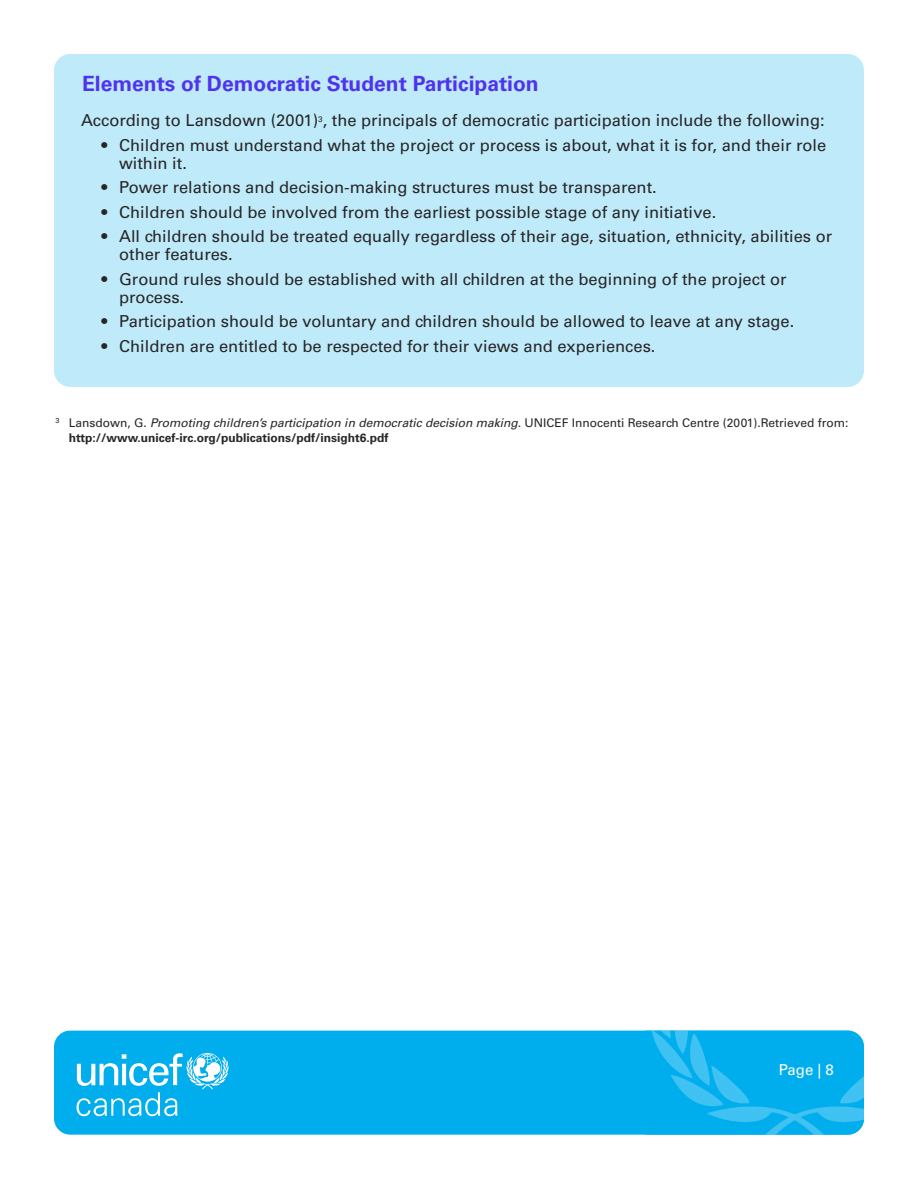
<style>
.page{position:relative;width:918px;height:1188px;background:#fff}
.page>*{position:absolute;margin:0;border:0;box-sizing:border-box;transform-origin:0 0}
.t1{font:700 21px "Univers LT Std";color:#4f33ed}
.t2{font:16.5px/18px "Univers LT Std";color:#272627}
.t3{font:15px "Univers LT Std";color:#fff}
.t4{font:12px/15px "Univers LT Std";color:#272627}
.s1{font-style:italic}
.s2{font-weight:700}
</style>
<div class="page">
<div style="left:54px;top:54px;width:810px;height:333px;background:#bfeafa;border-radius:16px"></div>
<div style="left:54px;top:1031px;width:810px;height:104px;background:#00aded;border-radius:16px"></div>
<svg style="left:77px;top:1053px;width:152px;height:63px"></svg>
<img style="left:645px;top:1030px;width:206px;height:17px">
<img style="left:848px;top:1031px;width:16px;height:104px">
<p class="t1" style="left:82px;top:76px;width:458px">Elements of Democratic Student Participation</p>
<p class="t2" style="left:81px;top:113px;width:745px">According to Lansdown (2001)<sup>3</sup>, the principals of democratic participation include the following:</p>
<p class="t2" style="left:119px;top:138px;width:709px;text-indent:-18px">• Children must understand what the project or process is about, what it is for, and their role within it.</p>
<p class="t2" style="left:101px;top:180px;width:557px">• Power relations and decision-making structures must be transparent.</p>
<p class="t2" style="left:101px;top:205px;width:616px">• Children should be involved from the earliest possible stage of any initiative.</p>
<p class="t2" style="left:119px;top:229px;width:715px;text-indent:-18px">• All children should be treated equally regardless of their age, situation, ethnicity, abilities or other features.</p>
<p class="t2" style="left:119px;top:271px;width:669px;text-indent:-18px">• Ground rules should be established with all children at the beginning of the project or process.</p>
<p class="t2" style="left:101px;top:314px;width:694px">• Participation should be voluntary and children should be allowed to leave at any stage.</p>
<p class="t2" style="left:101px;top:338px;width:556px">• Children are entitled to be respected for their views and experiences.</p>
<p class="t4" style="left:69px;top:417px;width:781px;text-indent:-13px"><sup>3</sup> Lansdown, G. <span class="s1">Promoting children’s participation in democratic decision making.</span> UNICEF Innocenti Research Centre (2001).Retrieved from: <span class="s2">http://www.unicef-irc.org/publications/pdf/insight6.pdf</span></p>
<p class="t3" style="left:779px;top:1064px;width:57px">Page | 8</p>
</div>
